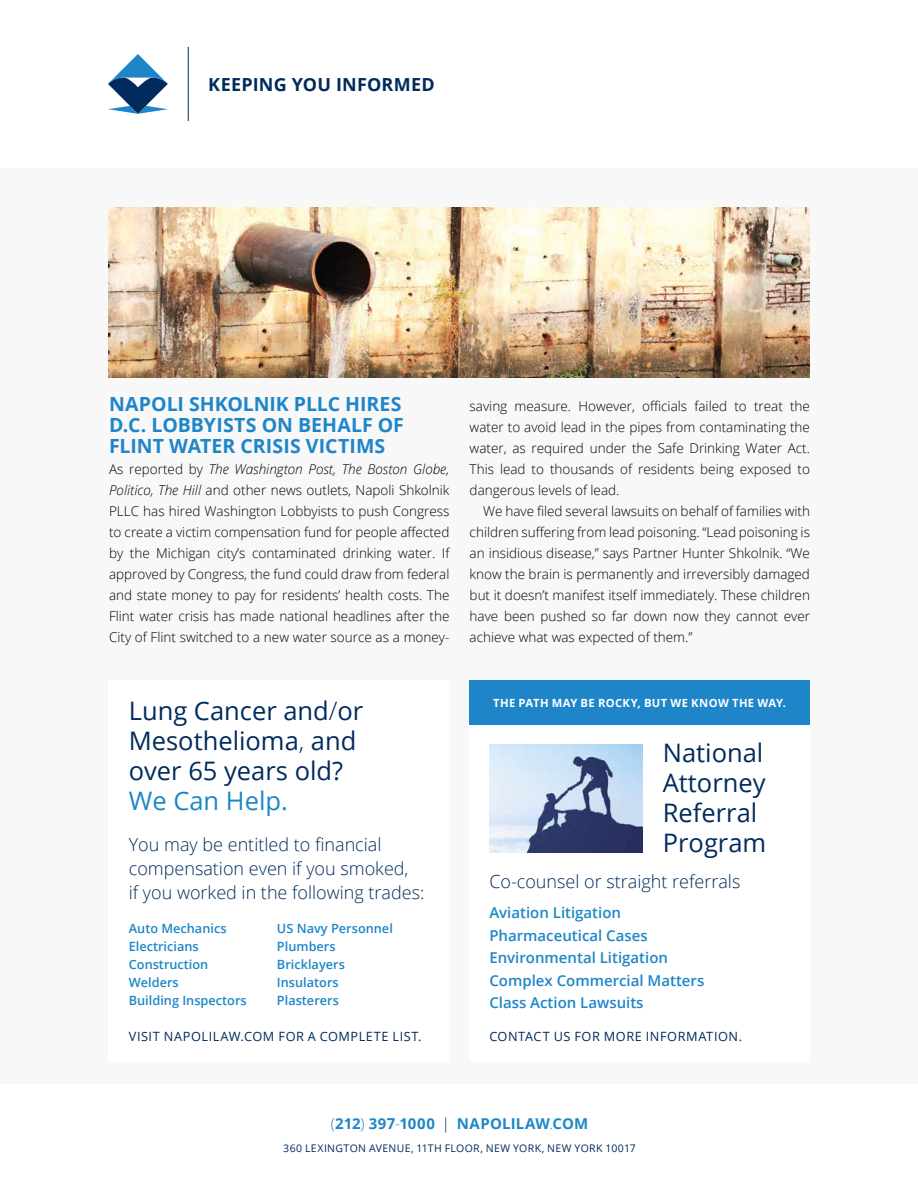
<style>
.page{position:relative;width:918px;height:1188px;background:#fff}
.page>*{position:absolute;margin:0;border:0;box-sizing:border-box;transform-origin:0 0}
.t1{font:25.5px/30px "Open Sans";color:#002b5c}
.t2{font:25.5px "Open Sans";color:#1e86c8}
.t3{font:700 19.5px/21px "Open Sans";color:#1e86c8}
.t4{font:300 18px/24px "Open Sans";color:#002b5c}
.t5{font:700 18px "Open Sans";letter-spacing:.01em;color:#002b5c}
.t6{font:600 15px/22.5px "Open Sans";color:#1e86c8}
.t7{font:700 15px "Open Sans";letter-spacing:.015em;color:#1e86c8}
.t8{font:300 13.5px/21px "Open Sans";color:#000;text-align:justify}
.t9{font:600 12.75px/18px "Open Sans";color:#1e86c8}
.t10{font:12.75px "Open Sans";letter-spacing:.04em;color:#002b5c}
.t11{font:700 11.25px "Open Sans";letter-spacing:.03em;color:#fff}
.t12{font:10.5px "Open Sans";letter-spacing:.035em;color:#002b5c}
.s1{font-style:italic}
.s2{font-weight:300}
.s3{font-weight:300;font-stretch:condensed;color:#002b5c}
</style>
<div class="page">
<div style="left:0;top:168px;width:918px;height:915px;background:#f8f8f9"></div>
<svg style="left:108px;top:54px;width:60px;height:60px"></svg>
<hr style="left:188px;top:47px;width:1px;height:74px;background:#002b5c">
<div style="left:109px;top:680px;width:340px;height:382px;background:#fff"></div>
<img style="left:109px;top:208px;width:701px;height:170px">
<div style="left:469px;top:680px;width:341px;height:382px;background:#fff"></div>
<img style="left:489px;top:744px;width:154px;height:108px">
<div style="left:469px;top:680px;width:341px;height:45px;background:#1e86c8"></div>
<h3 class="t5" style="left:208px;top:72px;width:228px">KEEPING YOU INFORMED</h3>
<h2 class="t3" style="left:109px;top:393px;width:296px">NAPOLI SHKOLNIK PLLC HIRES<br>D.C. LOBBYISTS ON BEHALF OF<br>FLINT WATER CRISIS VICTIMS</h2>
<p class="t8" style="left:109px;top:458px;width:342px">As reported by <span class="s1">The Washington Post, The Boston Globe, Politico, The Hill</span> and other news outlets, Napoli Shkolnik PLLC has hired Washington Lobbyists to push Congress to create a victim compensation fund for people affected by the Michigan city’s contaminated drinking water. If approved by Congress, the fund could draw from federal and state money to pay for residents’ health costs. The Flint water crisis has made national headlines after the City of Flint switched to a new water source as a money-</p>
<p class="t8" style="left:470px;top:395px;width:342px">saving measure. However, officials failed to treat the water to avoid lead in the pipes from contaminating the water, as required under the Safe Drinking Water Act.<br>This lead to thousands of residents being exposed to dangerous levels of lead.</p>
<p class="t8" style="left:470px;top:500px;width:342px;text-indent:14px">We have filed several lawsuits on behalf of families with children suffering from lead poisoning. “Lead poisoning is an insidious disease,” says Partner Hunter Shkolnik. “We know the brain is permanently and irreversibly damaged but it doesn’t manifest itself immediately. These children have been pushed so far down now they cannot ever achieve what was expected of them.”</p>
<h1 class="t1" style="left:129px;top:695px;width:236px">Lung Cancer and<span class="s2">/</span>or<br>Mesothelioma<span class="s2">,</span> and over 65 years old?</h1>
<h1 class="t2" style="left:129px;top:783px;width:161px">We Can Help.</h1>
<h3 class="t4" style="left:129px;top:832px;width:297px">You may be entitled to financial compensation even if you smoked,<br>if you worked in the following trades:</h3>
<p class="t9" style="left:129px;top:919px;width:119px">Auto Mechanics<br>Electricians<br>Construction<br>Welders<br>Building Inspectors</p>
<p class="t10" style="left:129px;top:1028px;width:294px">VISIT NAPOLILAW.COM FOR A COMPLETE LIST.</p>
<p class="t9" style="left:277px;top:920px;width:117px">US Navy Personnel<br>Plumbers<br>Bricklayers<br>Insulators<br>Plasterers</p>
<p class="t11" style="left:493px;top:695px;width:294px">THE PATH MAY BE ROCKY, BUT WE KNOW THE WAY.</p>
<h1 class="t1" style="left:663px;top:737px;width:105px">National<br>Attorney<br>Referral<br>Program</h1>
<h3 class="t4" style="left:489px;top:869px;width:253px">Co-counsel or straight referrals</h3>
<p class="t6" style="left:489px;top:901px;width:216px">Aviation Litigation<br>Pharmaceutical Cases<br>Environmental Litigation<br>Complex Commercial Matters<br>Class Action Lawsuits</p>
<p class="t10" style="left:489px;top:1028px;width:254px">CONTACT US FOR MORE INFORMATION.</p>
<p class="t7" style="left:331px;top:1113px;width:259px"><span class="s2">(</span>212<span class="s2">)</span> 397<span class="s2">-</span>1000 <span class="s3">|</span> NAPOLILAW<span class="s2">.</span>COM</p>
<p class="t12" style="left:283px;top:1141px;width:354px">360 LEXINGTON AVENUE, 11TH FLOOR, NEW YORK, NEW YORK 10017</p>
</div>
